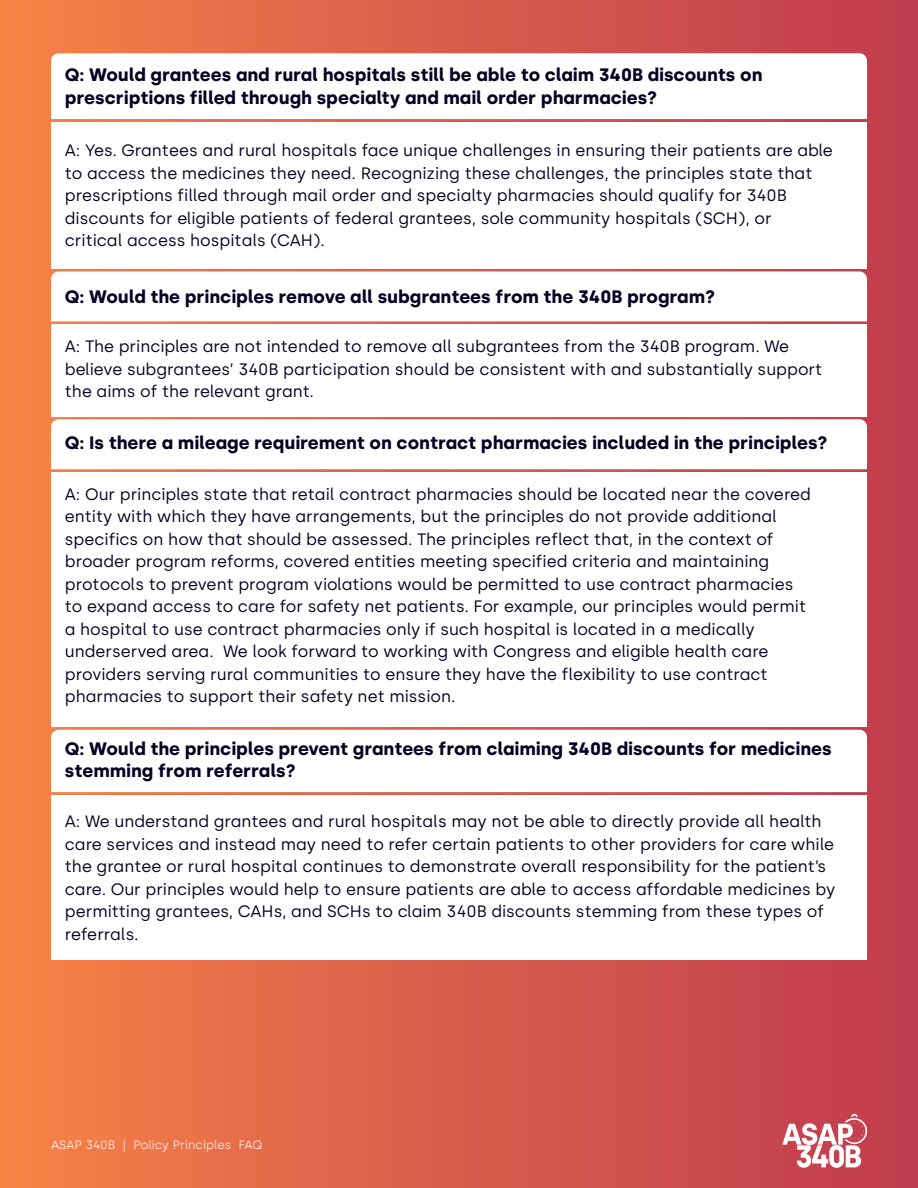
<style>
.page{position:relative;width:918px;height:1188px;background:#fff}
.page>*{position:absolute;margin:0;border:0;box-sizing:border-box;transform-origin:0 0}
.t1{font:700 18px/22.5px "Silka";color:#080023}
.t2{font:16.5px/22.5px "Silka";color:#080023}
.t3{font:300 12px "Silka";letter-spacing:.01em;color:#fff}
</style>
<div class="page">
<div style="left:0;top:0;width:918px;height:1188px;background:linear-gradient(to right,#f68248,#be3c51)"></div>
<svg style="left:51px;top:271px;width:816px;height:50px"></svg>
<svg style="left:51px;top:419px;width:816px;height:50px"></svg>
<svg style="left:51px;top:730px;width:816px;height:62px"></svg>
<div style="left:51px;top:324px;width:816px;height:92px;background:#fff"></div>
<div style="left:51px;top:472px;width:816px;height:255px;background:#fff"></div>
<div style="left:51px;top:795px;width:816px;height:165px;background:#fff"></div>
<svg style="left:51px;top:53px;width:816px;height:66px"></svg>
<div style="left:51px;top:122px;width:816px;height:147px;background:#fff"></div>
<svg style="left:782px;top:1114px;width:85px;height:54px"></svg>
<p class="t1" style="left:65px;top:64px;width:699px">Q: Would grantees and rural hospitals still be able to claim 340B discounts on prescriptions filled through specialty and mail order pharmacies?</p>
<p class="t2" style="left:65px;top:139px;width:770px">A: Yes. Grantees and rural hospitals face unique challenges in ensuring their patients are able to access the medicines they need. Recognizing these challenges, the principles state that prescriptions filled through mail order and specialty pharmacies should qualify for 340B discounts for eligible patients of federal grantees, sole community hospitals (SCH), or critical access hospitals (CAH).</p>
<p class="t1" style="left:65px;top:285px;width:652px">Q: Would the principles remove all subgrantees from the 340B program?</p>
<p class="t2" style="left:65px;top:335px;width:759px">A: The principles are not intended to remove all subgrantees from the 340B program. We believe subgrantees’ 340B participation should be consistent with and substantially support the aims of the relevant grant.</p>
<p class="t1" style="left:65px;top:432px;width:764px">Q: Is there a mileage requirement on contract pharmacies included in the principles?</p>
<p class="t2" style="left:65px;top:483px;width:748px">A: Our principles state that retail contract pharmacies should be located near the covered entity with which they have arrangements, but the principles do not provide additional specifics on how that should be assessed. The principles reflect that, in the context of broader program reforms, covered entities meeting specified criteria and maintaining protocols to prevent program violations would be permitted to use contract pharmacies to expand access to care for safety net patients. For example, our principles would permit a hospital to use contract pharmacies only if such hospital is located in a medically underserved area. We look forward to working with Congress and eligible health care providers serving rural communities to ensure they have the flexibility to use contract pharmacies to support their safety net mission.</p>
<p class="t1" style="left:65px;top:737px;width:768px">Q: Would the principles prevent grantees from claiming 340B discounts for medicines stemming from referrals?</p>
<p class="t2" style="left:65px;top:810px;width:772px">A: We understand grantees and rural hospitals may not be able to directly provide all health care services and instead may need to refer certain patients to other providers for care while the grantee or rural hospital continues to demonstrate overall responsibility for the patient’s care. Our principles would help to ensure patients are able to access affordable medicines by permitting grantees, CAHs, and SCHs to claim 340B discounts stemming from these types of referrals.</p>
<p class="t3" style="left:51px;top:1138px;width:213px">ASAP 340B | Policy Principles FAQ</p>
</div>
